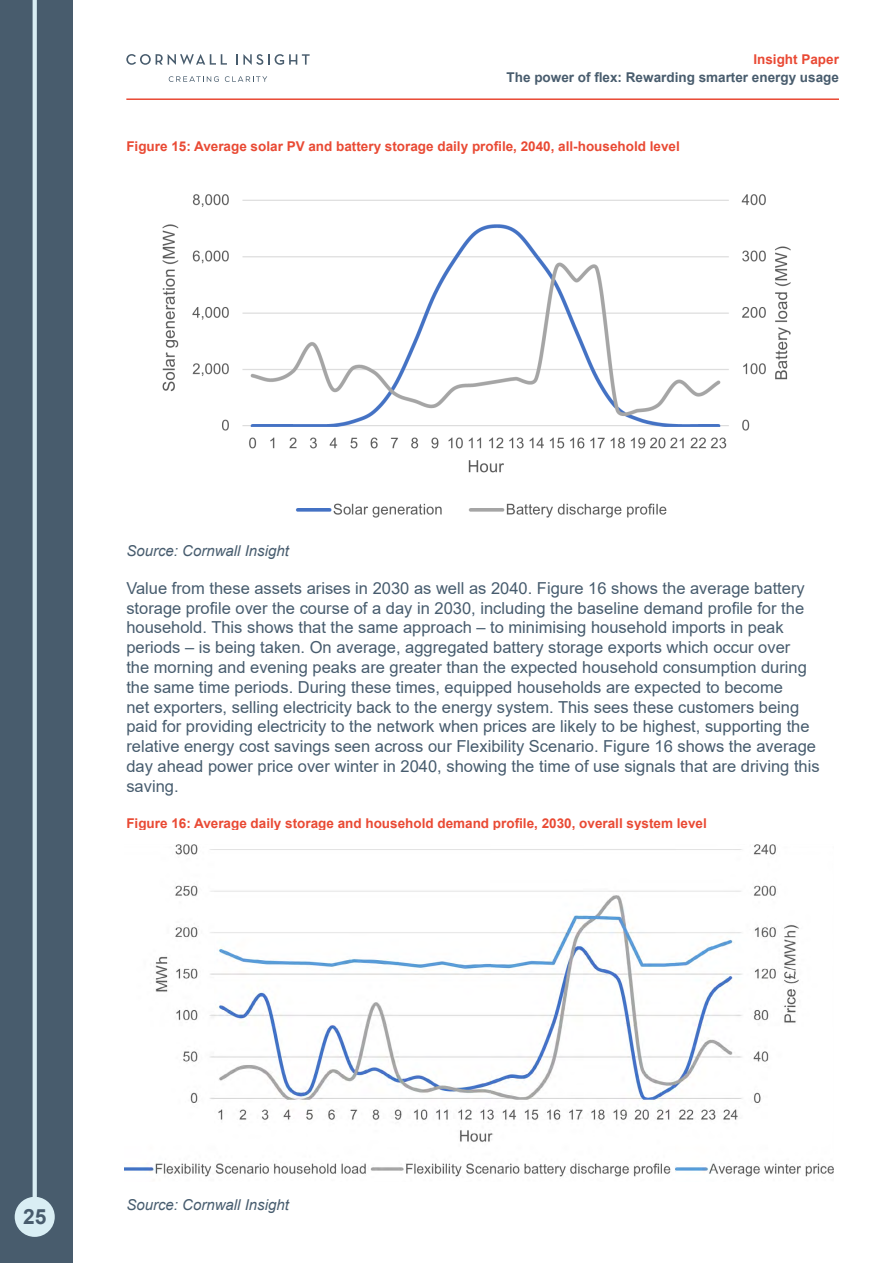
<style>
.page{position:relative;width:893px;height:1263px;background:#fff}
.page>*{position:absolute;margin:0;border:0;box-sizing:border-box;transform-origin:0 0}
.t1{font:700 21px "Arial";color:#485c6d}
.t2{font:16.5px/19.8px "Arial";color:#475c6e}
.t3{font:italic 15px "Arial";color:#475c6e}
.t4{font:700 13.5px "Arial";color:#e94a34}
.t5{font:700 13.5px "Arial";color:#485c6d}
.t6{font:700 13.5px "Arial";color:#e94934}
</style>
<div class="page">
<div style="left:0;top:0;width:72px;height:1263px;background:#485c6d"></div>
<svg style="left:15px;top:0;width:40px;height:1237px"></svg>
<svg style="left:126px;top:54px;width:101px;height:11px"></svg>
<svg style="left:236px;top:54px;width:74px;height:11px"></svg>
<svg style="left:169px;top:76px;width:50px;height:6px"></svg>
<svg style="left:225px;top:76px;width:42px;height:6px"></svg>
<hr style="left:126px;top:98px;width:713px;height:2px;background:#e94934">
<img style="left:124px;top:844px;width:710px;height:333px">
<img style="left:162px;top:194px;width:629px;height:324px">
<p class="t6" style="left:753px;top:50px;width:87px">Insight Paper</p>
<p class="t5" style="left:507px;top:68px;width:334px">The power of flex: Rewarding smarter energy usage</p>
<p class="t4" style="left:126px;top:137px;width:555px">Figure 15: Average solar PV and battery storage daily profile, 2040, all-household level</p>
<p class="t3" style="left:126px;top:541px;width:164px">Source: Cornwall Insight</p>
<p class="t2" style="left:126px;top:578px;width:695px">Value from these assets arises in 2030 as well as 2040. Figure 16 shows the average battery storage profile over the course of a day in 2030, including the baseline demand profile for the household. This shows that the same approach – to minimising household imports in peak periods – is being taken. On average, aggregated battery storage exports which occur over<br>the morning and evening peaks are greater than the expected household consumption during the same time periods. During these times, equipped households are expected to become<br>net exporters, selling electricity back to the energy system. This sees these customers being paid for providing electricity to the network when prices are likely to be highest, supporting the relative energy cost savings seen across our Flexibility Scenario. Figure 16 shows the average day ahead power price over winter in 2040, showing the time of use signals that are driving this saving.</p>
<p class="t4" style="left:126px;top:814px;width:582px">Figure 16: Average daily storage and household demand profile, 2030, overall system level</p>
<p class="t1" style="left:23px;top:1202px;width:25px">25</p>
<p class="t3" style="left:126px;top:1194px;width:164px">Source: Cornwall Insight</p>
</div>
